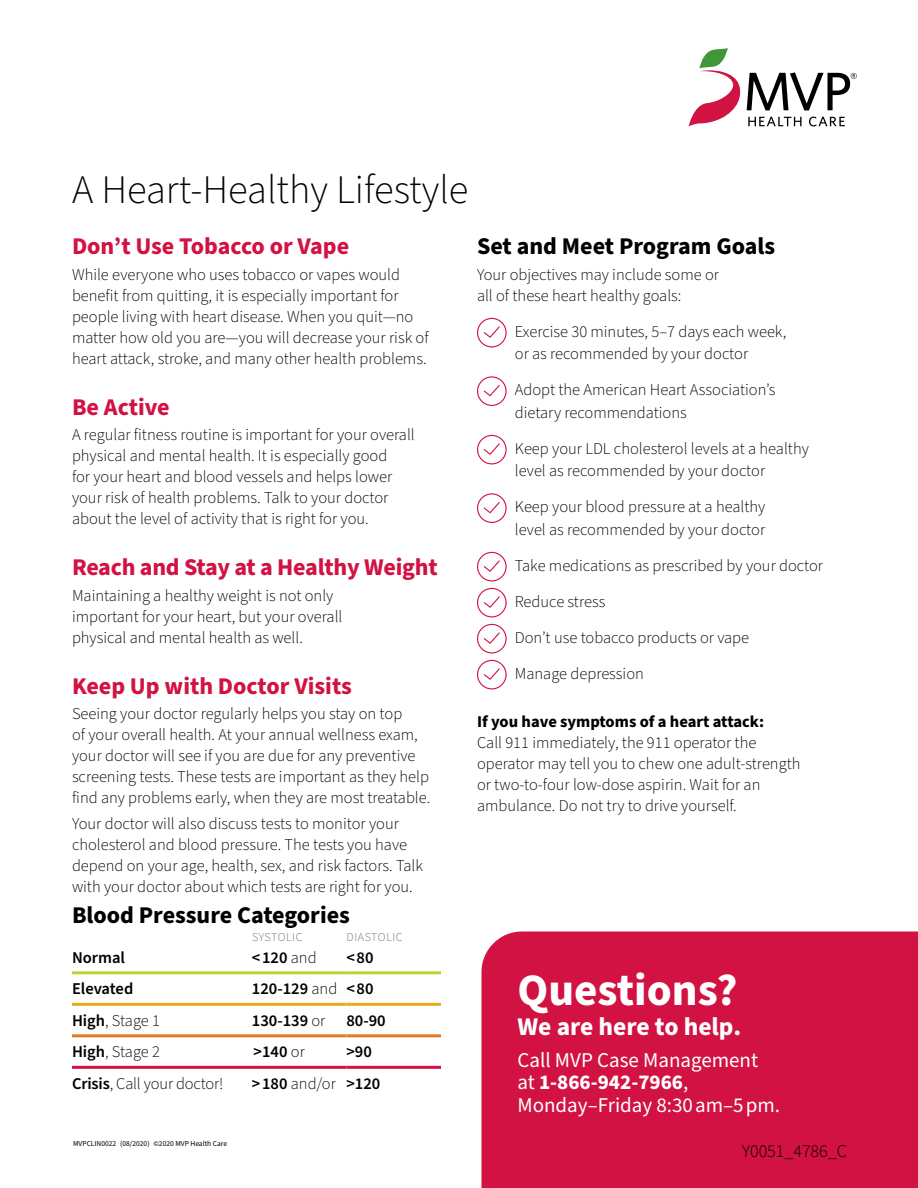
<style>
.page{position:relative;width:918px;height:1188px;background:#fff}
.page>*{position:absolute;margin:0;border:0;box-sizing:border-box;transform-origin:0 0}
.t1{font:700 45px "Source Sans Pro";color:#fff}
.Digital_Headline_Lig{font:300 40.5px "Source Sans Pro";color:#000}
.t2{font:700 25.5px "Source Sans Pro";color:#fff}
.Digital_Subhead_Bold{font:700 24px "Source Sans Pro";letter-spacing:-.01em;color:#d11242}
.Digital_Subhead_Bold-2{font:700 24px "Source Sans Pro";color:#000}
.t3{font:21px/22.5px "Source Sans Pro";color:#fff}
.t4{font:300 18px "Source Sans Pro";color:#000}
.Digital_Text_Base{font:300 16.5px/21px "Source Sans Pro";color:#000}
.Digital_Check_Bullet{font:300 16.5px/22.5px "Source Sans Pro";color:#000}
.Text_base{font:300 16.5px/21px "Source Sans Pro";color:#000}
.Text_base-2{font:600 16.5px "Source Sans Pro";color:#000}
.Text_base-3{font:300 12px "Source Sans Pro";letter-spacing:.05em;color:#6d6e71}
.t5{font:7.5px "Source Sans Pro";color:#000}
.s1{font-weight:300}
.s2{font-weight:600}
.s3{font-weight:700}
</style>
<div class="page">
<svg style="left:477px;top:318px;width:30px;height:29px"></svg>
<svg style="left:477px;top:376px;width:30px;height:30px"></svg>
<svg style="left:477px;top:435px;width:30px;height:29px"></svg>
<svg style="left:477px;top:493px;width:30px;height:30px"></svg>
<svg style="left:477px;top:552px;width:30px;height:29px"></svg>
<svg style="left:477px;top:588px;width:30px;height:29px"></svg>
<svg style="left:477px;top:624px;width:30px;height:29px"></svg>
<svg style="left:477px;top:660px;width:30px;height:29px"></svg>
<div style="left:481px;top:932px;width:437px;height:256px;background:#d11242"></div>
<svg style="left:689px;top:48px;width:168px;height:78px"></svg>
<hr style="left:72px;top:971px;width:180px;height:3px;background:#bad532">
<hr style="left:252px;top:971px;width:94px;height:3px;background:#bad532">
<hr style="left:346px;top:971px;width:95px;height:3px;background:#bad532">
<hr style="left:72px;top:1003px;width:180px;height:3px;background:#e8ac1c">
<hr style="left:252px;top:1003px;width:94px;height:3px;background:#e8ac1c">
<hr style="left:346px;top:1003px;width:95px;height:3px;background:#e8ac1c">
<hr style="left:72px;top:1034px;width:180px;height:3px;background:#e17a22">
<hr style="left:252px;top:1034px;width:94px;height:3px;background:#e17a22">
<hr style="left:346px;top:1034px;width:95px;height:3px;background:#e17a22">
<hr style="left:72px;top:1066px;width:180px;height:3px;background:#d11242">
<hr style="left:252px;top:1066px;width:94px;height:3px;background:#d11242">
<hr style="left:346px;top:1066px;width:95px;height:3px;background:#d11242">
<p class="Digital_Headline_Lig" style="left:72px;top:163px;width:398px">A Heart-Healthy Lifestyle</p>
<p class="Digital_Subhead_Bold" style="left:72px;top:230px;width:279px">Don’t Use Tobacco or Vape</p>
<p class="Digital_Text_Base" style="left:72px;top:265px;width:358px">While everyone who uses tobacco or vapes would benefit from quitting, it is especially important for people living with heart disease. When you quit—no matter how old you are—you will decrease your risk of heart attack, stroke, and many other health problems.</p>
<p class="Digital_Subhead_Bold" style="left:72px;top:391px;width:99px">Be Active</p>
<p class="Digital_Text_Base" style="left:72px;top:425px;width:344px">A regular fitness routine is important for your overall physical and mental health. It is especially good<br>for your heart and blood vessels and helps lower your risk of health problems. Talk to your doctor about the level of activity that is right for you.</p>
<p class="Digital_Subhead_Bold" style="left:72px;top:551px;width:367px">Reach and Stay at a Healthy Weight</p>
<p class="Digital_Text_Base" style="left:72px;top:586px;width:272px">Maintaining a healthy weight is not only important for your heart, but your overall physical and mental health as well.</p>
<p class="Digital_Subhead_Bold" style="left:72px;top:670px;width:281px">Keep Up with Doctor Visits</p>
<p class="Digital_Text_Base" style="left:72px;top:704px;width:360px">Seeing your doctor regularly helps you stay on top<br>of your overall health. At your annual wellness exam, your doctor will see if you are due for any preventive screening tests. These tests are important as they help find any problems early, when they are most treatable.</p>
<p class="Digital_Text_Base" style="left:72px;top:814px;width:353px">Your doctor will also discuss tests to monitor your cholesterol and blood pressure. The tests you have depend on your age, health, sex, and risk factors. Talk with your doctor about which tests are right for you.</p>
<p class="Digital_Subhead_Bold-2" style="left:72px;top:898px;width:279px">Blood Pressure Categories</p>
<p class="Text_base-3" style="left:252px;top:929px;width:52px">SYSTOLIC</p>
<p class="Text_base-3" style="left:346px;top:929px;width:58px">DIASTOLIC</p>
<p class="Text_base-2" style="left:72px;top:947px;width:55px">Normal</p>
<p class="Text_base-2" style="left:252px;top:947px;width:66px">&lt; 120 <span class="s1">and</span></p>
<p class="Text_base-2" style="left:346px;top:947px;width:29px">&lt; 80</p>
<p class="Text_base-2" style="left:72px;top:978px;width:63px">Elevated</p>
<p class="Text_base-2" style="left:252px;top:978px;width:87px">120-129 <span class="s1">and</span></p>
<p class="Text_base-2" style="left:346px;top:978px;width:29px">&lt; 80</p>
<p class="Text_base" style="left:72px;top:1010px;width:90px"><span class="s2">High</span>, Stage 1</p>
<p class="Text_base-2" style="left:252px;top:1009px;width:75px">130-139 <span class="s1">or</span></p>
<p class="Text_base-2" style="left:346px;top:1009px;width:41px">80-90</p>
<p class="Text_base" style="left:72px;top:1042px;width:90px"><span class="s2">High</span>, Stage 2</p>
<p class="Text_base-2" style="left:254px;top:1041px;width:53px">&gt;140 <span class="s1">or</span></p>
<p class="Text_base-2" style="left:346px;top:1041px;width:27px">&gt;90</p>
<p class="Text_base" style="left:72px;top:1073px;width:153px"><span class="s2">Crisis</span>, Call your doctor!</p>
<p class="Text_base" style="left:252px;top:1073px;width:85px"><span class="s2">&gt;180</span> and/or</p>
<p class="Text_base-2" style="left:346px;top:1072px;width:35px">&gt;120</p>
<p class="t5" style="left:73px;top:1139px;width:155px">MVPCLIN0022 (08/2020) ©2020 MVP Health Care</p>
<p class="Digital_Subhead_Bold-2" style="left:477px;top:230px;width:300px">Set and Meet Program Goals</p>
<p class="Digital_Text_Base" style="left:477px;top:265px;width:244px">Your objectives may include some or all of these heart healthy goals:</p>
<p class="Digital_Check_Bullet" style="left:515px;top:321px;width:273px">Exercise 30 minutes, 5–7 days each week, or as recommended by your doctor</p>
<p class="Digital_Check_Bullet" style="left:515px;top:379px;width:262px">Adopt the American Heart Association’s dietary recommendations</p>
<p class="Digital_Check_Bullet" style="left:515px;top:438px;width:296px">Keep your LDL cholesterol levels at a healthy level as recommended by your doctor</p>
<p class="Digital_Check_Bullet" style="left:515px;top:496px;width:252px">Keep your blood pressure at a healthy level as recommended by your doctor</p>
<p class="Digital_Check_Bullet" style="left:515px;top:555px;width:310px">Take medications as prescribed by your doctor</p>
<p class="Digital_Check_Bullet" style="left:515px;top:591px;width:92px">Reduce stress</p>
<p class="Digital_Check_Bullet" style="left:515px;top:627px;width:236px">Don’t use tobacco products or vape</p>
<p class="Digital_Check_Bullet" style="left:515px;top:663px;width:131px">Manage depression</p>
<p class="Text_base" style="left:477px;top:712px;width:325px"><span class="s3">If you have symptoms of a heart attack:<br></span>Call 911 immediately, the 911 operator the operator may tell you to chew one adult-strength or two-to-four low-dose aspirin. Wait for an ambulance. Do not try to drive yourself.</p>
<p class="t1" style="left:518px;top:959px;width:222px">Questions?</p>
<p class="t2" style="left:518px;top:1009px;width:225px">We are here to help.</p>
<p class="t3" style="left:517px;top:1049px;width:264px">Call MVP Case Management at <span class="s3">1-866-942-7966</span>,<br>Monday–Friday 8:30 am–5 pm.</p>
<p class="t4" style="left:742px;top:1139px;width:106px">Y0051_4786_C</p>
</div>
